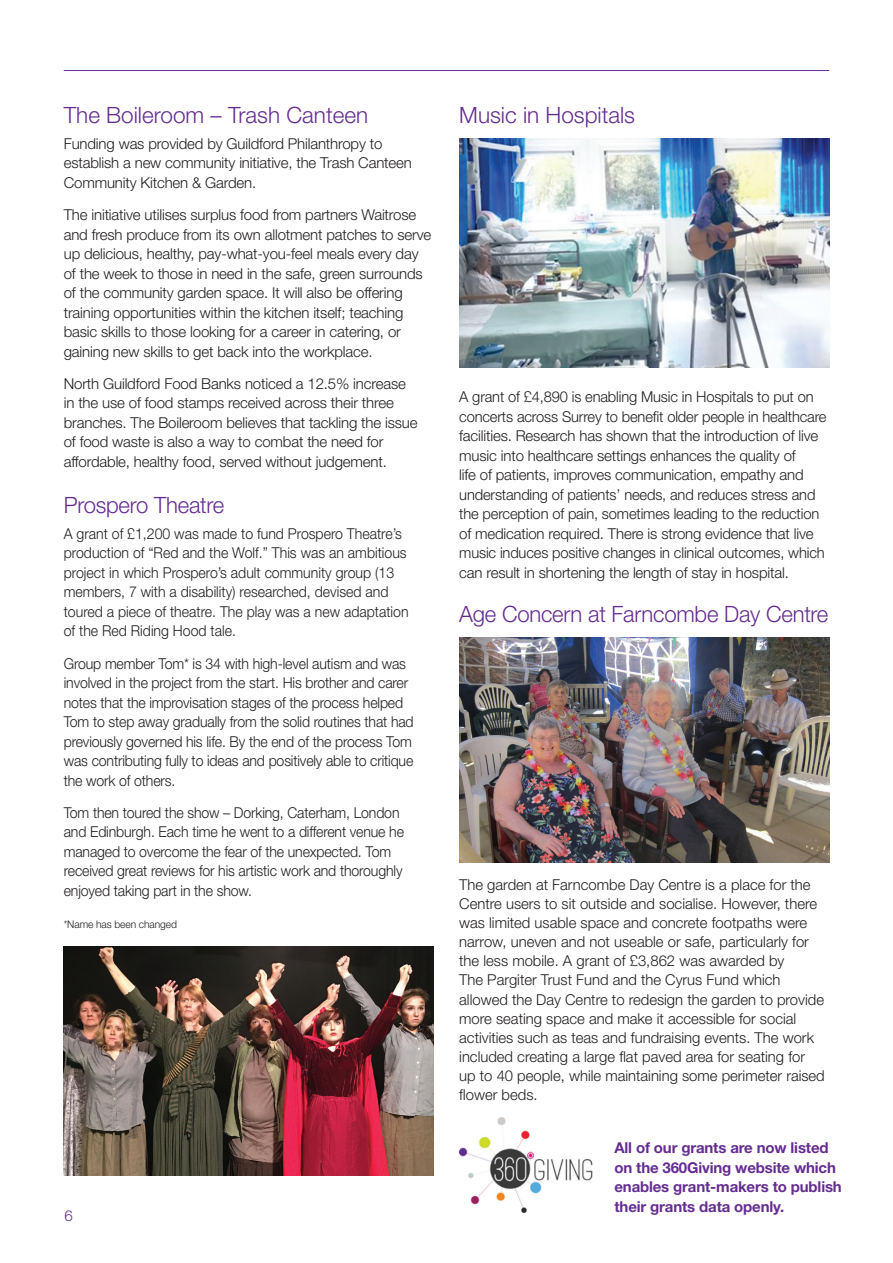
<style>
.page{position:relative;width:893px;height:1263px;background:#fff}
.page>*{position:absolute;margin:0;border:0;box-sizing:border-box;transform-origin:0 0}
.t1{font:300 22.5px "Helvetica Neue LT";letter-spacing:-.01em;color:#652d91}
.t2{font:300 15px/19.5px "Helvetica Neue LT";letter-spacing:-.01em;color:#231f20}
.t3{font:300 15px/19.5px "Helvetica Neue LT";letter-spacing:-.01em;color:#231f20;scale:.94 1}
.t4{font:700 15px/19.5px "Helvetica Neue LT";letter-spacing:-.01em;color:#652d91}
.t5{font:300 15px "Helvetica Neue LT";color:#652d91}
.t6{font:300 10.5px "Helvetica Neue LT";letter-spacing:-.01em;color:#231f20}
</style>
<div class="page">
<hr style="left:64px;top:70px;width:765px;height:1px;background:#652d91">
<img style="left:458px;top:1117px;width:135px;height:96px">
<img style="left:64px;top:946px;width:370px;height:230px">
<img style="left:459px;top:138px;width:370px;height:230px">
<img style="left:459px;top:637px;width:370px;height:226px">
<h1 class="t1" style="left:64px;top:101px;width:306px">The Boileroom – Trash Canteen</h1>
<p class="t2" style="left:64px;top:133px;width:350px">Funding was provided by Guildford Philanthropy to establish a new community initiative, the Trash Canteen<br>Community Kitchen &amp; Garden.</p>
<p class="t2" style="left:64px;top:205px;width:369px">The initiative utilises surplus food from partners Waitrose and fresh produce from its own allotment patches to serve up delicious, healthy, pay-what-you-feel meals every day of the week to those in need in the safe, green surrounds of the community garden space. It will also be offering training opportunities within the kitchen itself; teaching basic skills to those looking for a career in catering, or gaining new skills to get back into the workplace.</p>
<p class="t2" style="left:64px;top:373px;width:355px">North Guildford Food Banks noticed a 12.5% increase in the use of food stamps received across their three branches. The Boileroom believes that tackling the issue of food waste is also a way to combat the need for affordable, healthy food, served without judgement.</p>
<h1 class="t1" style="left:64px;top:491px;width:162px">Prospero Theatre</h1>
<p class="t3" style="left:64px;top:523px;width:368px">A grant of £1,200 was made to fund Prospero Theatre’s production of “Red and the Wolf.” This was an ambitious project in which Prospero’s adult community group (13 members, 7 with a disability) researched, devised and toured a piece of theatre. The play was a new adaptation of the Red Riding Hood tale.</p>
<p class="t3" style="left:64px;top:653px;width:374px">Group member Tom* is 34 with high-level autism and was involved in the project from the start. His brother and carer notes that the improvisation stages of the process helped Tom to step away gradually from the solid routines that had previously governed his life. By the end of the process Tom was contributing fully to ideas and positively able to critique the work of others.</p>
<p class="t3" style="left:64px;top:802px;width:363px">Tom then toured the show – Dorking, Caterham, London and Edinburgh. Each time he went to a different venue he managed to overcome the fear of the unexpected. Tom received great reviews for his artistic work and thoroughly enjoyed taking part in the show.</p>
<p class="t6" style="left:64px;top:918px;width:115px">*Name has been changed</p>
<p class="t5" style="left:65px;top:1207px;width:10px">6</p>
<h1 class="t1" style="left:459px;top:101px;width:177px">Music in Hospitals</h1>
<p class="t2" style="left:459px;top:387px;width:369px">A grant of £4,890 is enabling Music in Hospitals to put on concerts across Surrey to benefit older people in healthcare facilities. Research has shown that the introduction of live music into healthcare settings enhances the quality of<br>life of patients, improves communication, empathy and understanding of patients’ needs, and reduces stress and the perception of pain, sometimes leading to the reduction of medication required. There is strong evidence that live music induces positive changes in clinical outcomes, which can result in shortening the length of stay in hospital.</p>
<h1 class="t1" style="left:459px;top:600px;width:371px">Age Concern at Farncombe Day Centre</h1>
<p class="t2" style="left:459px;top:874px;width:367px">The garden at Farncombe Day Centre is a place for the Centre users to sit outside and socialise. However, there was limited usable space and concrete footpaths were narrow, uneven and not useable or safe, particularly for the less mobile. A grant of £3,862 was awarded by<br>The Pargiter Trust Fund and the Cyrus Fund which allowed the Day Centre to redesign the garden to provide more seating space and make it accessible for social activities such as teas and fundraising events. The work included creating a large flat paved area for seating for up to 40 people, while maintaining some perimeter raised flower beds.</p>
<p class="t4" style="left:614px;top:1138px;width:229px">All of our grants are now listed on the 360Giving website which enables grant-makers to publish their grants data openly.</p>
</div>
